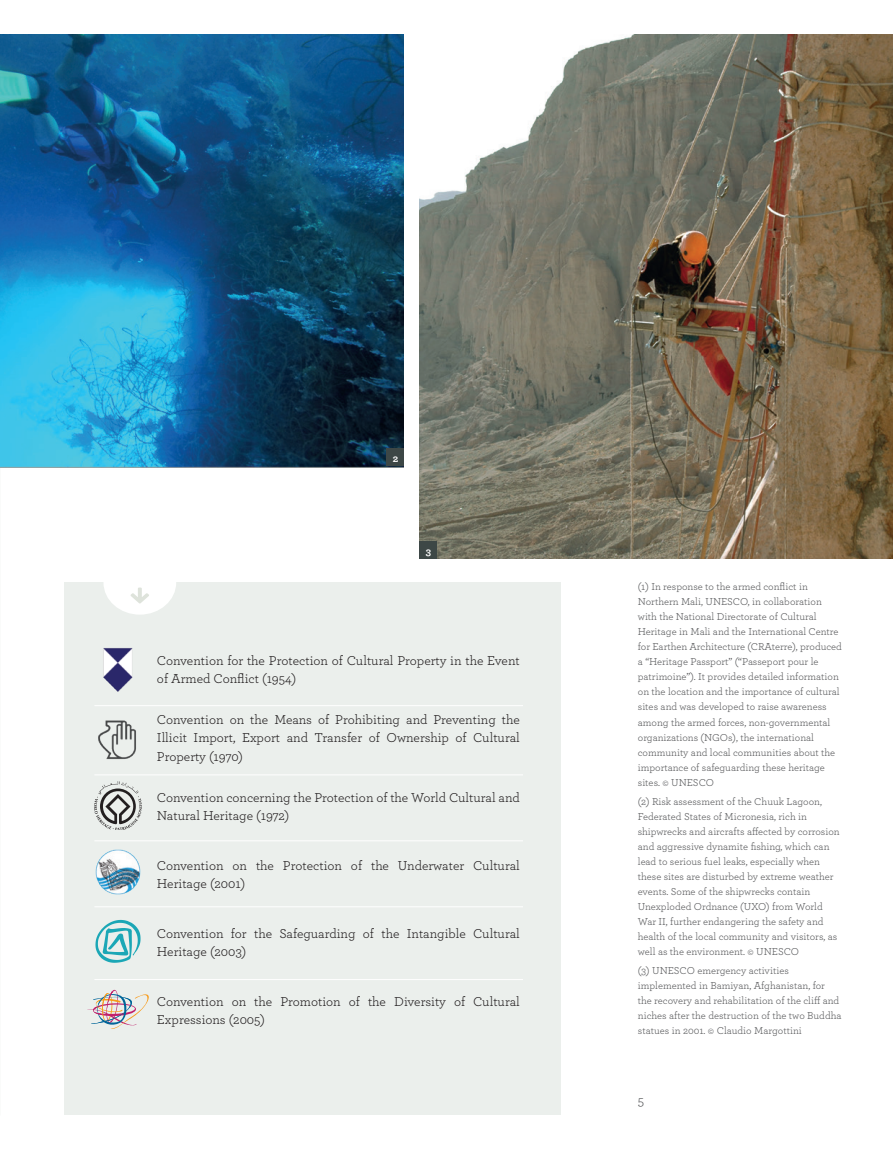
<style>
.page{position:relative;width:893px;height:1149px;background:#fff}
.page>*{position:absolute;margin:0;border:0;box-sizing:border-box;transform-origin:0 0}
.t1{font:13.5px/18px "Archer";color:#231f20}
.t2{font:13.5px "Archer";color:#57585a}
.t3{font:10.5px/15px "Archer";color:#57585a}
.t4{font:700 10.5px "Archer";color:#fff}
</style>
<div class="page">
<img style="left:420px;top:34px;width:473px;height:524px">
<div style="left:65px;top:582px;width:496px;height:532px;background:#ebefec"></div>
<svg style="left:104px;top:582px;width:72px;height:32px"></svg>
<img style="left:103px;top:648px;width:30px;height:44px">
<img style="left:98px;top:720px;width:38px;height:39px">
<svg style="left:94px;top:781px;width:48px;height:48px"></svg>
<img style="left:95px;top:849px;width:46px;height:46px">
<svg style="left:95px;top:919px;width:46px;height:43px"></svg>
<svg style="left:87px;top:989px;width:62px;height:39px"></svg>
<img style="left:0;top:34px;width:404px;height:433px">
<div style="left:387px;top:449px;width:17px;height:17px;background:#3d4746"></div>
<div style="left:420px;top:541px;width:17px;height:17px;background:#3d4746"></div>
<hr style="left:94px;top:705px;width:429px;height:1px;background:#fff">
<hr style="left:94px;top:774px;width:429px;height:1px;background:#fff">
<hr style="left:94px;top:840px;width:429px;height:1px;background:#fff">
<hr style="left:94px;top:906px;width:429px;height:1px;background:#fff">
<hr style="left:94px;top:978px;width:429px;height:1px;background:#fff">
<p class="t4" style="left:393px;top:450px;width:7px">2</p>
<p class="t4" style="left:426px;top:542px;width:7px">3</p>
<p class="t1" style="left:157px;top:651px;width:364px">Convention for the Protection of Cultural Property in the Event of Armed Conflict (1954)</p>
<p class="t1" style="left:157px;top:710px;width:364px;text-align:justify">Convention on the Means of Prohibiting and Preventing the Illicit Import, Export and Transfer of Ownership of Cultural Property (1970)</p>
<p class="t1" style="left:157px;top:787px;width:364px">Convention concerning the Protection of the World Cultural and<br>Natural Heritage (1972)</p>
<p class="t1" style="left:157px;top:855px;width:364px">Convention on the Protection of the Underwater Cultural<br>Heritage (2001)</p>
<p class="t1" style="left:157px;top:923px;width:364px">Convention for the Safeguarding of the Intangible Cultural<br>Heritage (2003)</p>
<p class="t1" style="left:157px;top:991px;width:364px">Convention on the Promotion of the Diversity of Cultural<br>Expressions (2005)</p>
<p class="t3" style="left:638px;top:578px;width:206px">(1) In response to the armed conflict in Northern Mali, UNESCO, in collaboration with the National Directorate of Cultural Heritage in Mali and the International Centre for Earthen Architecture (CRAterre), produced a “Heritage Passport” (“Passeport pour le patrimoine”). It provides detailed information on the location and the importance of cultural sites and was developed to raise awareness among the armed forces, non-governmental organizations (NGOs), the international community and local communities about the importance of safeguarding these heritage sites. © UNESCO</p>
<p class="t3" style="left:638px;top:793px;width:203px">(2) Risk assessment of the Chuuk Lagoon, Federated States of Micronesia, rich in shipwrecks and aircrafts affected by corrosion and aggressive dynamite fishing, which can lead to serious fuel leaks, especially when these sites are disturbed by extreme weather events. Some of the shipwrecks contain Unexploded Ordnance (UXO) from World War II, further endangering the safety and health of the local community and visitors, as well as the environment. © UNESCO</p>
<p class="t3" style="left:638px;top:962px;width:205px">(3) UNESCO emergency activities implemented in Bamiyan, Afghanistan, for the recovery and rehabilitation of the cliff and niches after the destruction of the two Buddha statues in 2001. © Claudio Margottini</p>
<p class="t2" style="left:638px;top:1090px;width:8px">5</p>
</div>
